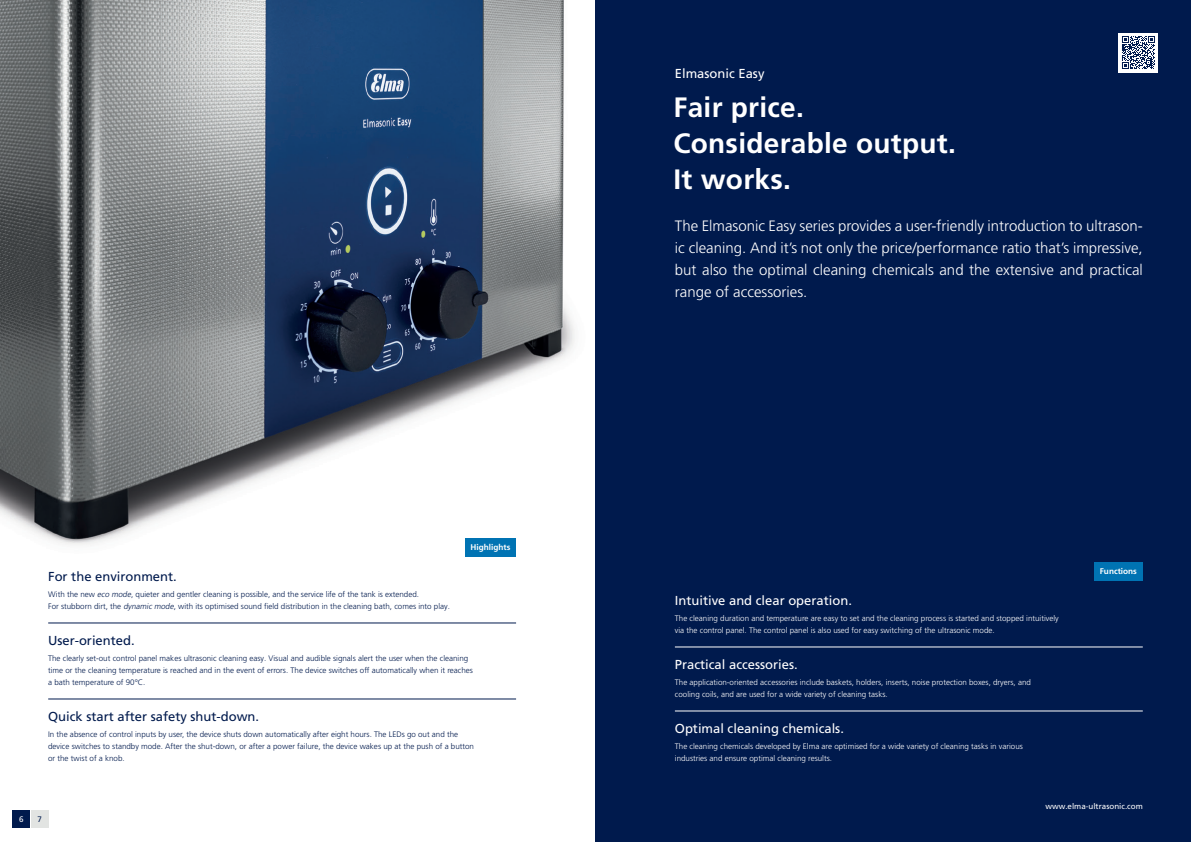
<style>
.page{position:relative;width:1191px;height:842px;background:#fff}
.page>*{position:absolute;margin:0;border:0;box-sizing:border-box;transform-origin:0 0}
.t1{font:700 28px/36px "Frutiger LT Pro";letter-spacing:.01em;color:#fff}
.t2{font:300 15px/22px "Frutiger LT Pro";color:#fff;text-align:justify}
.t3{font:13px "Frutiger LT Pro";color:#fff}
.t4{font:13px "Frutiger LT Pro";color:#001a4d}
.t5{font:700 8.2px "Frutiger LT Pro";color:#fff}
.t6{font:300 8px/12px "Frutiger LT Pro";color:#001a4d}
.t7{font:300 8px/12px "Frutiger LT Pro";color:#fff}
.t8{font:8px "Frutiger LT Pro";color:#fff}
.t9{font:8px "Frutiger LT Pro";color:#001a4d}
.s1{font-style:italic}
</style>
<div class="page">
<img style="left:0;top:0;width:575px;height:828px">
<div style="left:595px;top:0;width:596px;height:842px;background:#001a4d"></div>
<div style="left:13px;top:811px;width:17px;height:17px;background:#001a4d"></div>
<div style="left:31px;top:811px;width:17px;height:17px;background:#e2e4e2"></div>
<hr style="left:675px;top:647px;width:467px;height:1px;background:#fff">
<hr style="left:675px;top:711px;width:467px;height:1px;background:#fff">
<div style="left:1118px;top:33px;width:40px;height:39px;background:#fff"></div>
<div style="left:1094px;top:562px;width:48px;height:19px;background:#0073b3"></div>
<hr style="left:48px;top:623px;width:468px;height:1px;background:#001a4d">
<hr style="left:48px;top:699px;width:468px;height:1px;background:#001a4d">
<div style="left:465px;top:538px;width:51px;height:19px;background:#0073b3"></div>
<svg style="left:1122px;top:36px;width:33px;height:33px"></svg>
<p class="t5" style="left:470px;top:542px;width:41px">Highlights</p>
<h3 class="t4" style="left:48px;top:569px;width:130px">For the environment.</h3>
<p class="t6" style="left:48px;top:588px;width:403px">With the new <span class="s1">eco mode</span>, quieter and gentler cleaning is possible, and the service life of the tank is extended.<br>For stubborn dirt, the <span class="s1">dynamic mode</span>, with its optimised sound field distribution in the cleaning bath, comes into play.</p>
<h3 class="t4" style="left:48px;top:633px;width:88px">User-oriented.</h3>
<p class="t6" style="left:48px;top:652px;width:426px">The clearly set-out control panel makes ultrasonic cleaning easy. Visual and audible signals alert the user when the cleaning time or the cleaning temperature is reached and in the event of errors. The device switches off automatically when it reaches a bath temperature of 90°C.</p>
<h3 class="t4" style="left:48px;top:709px;width:212px">Quick start after safety shut-down.</h3>
<p class="t6" style="left:48px;top:728px;width:427px">In the absence of control inputs by user, the device shuts down automatically after eight hours. The LEDs go out and the device switches to standby mode. After the shut-down, or after a power failure, the device wakes up at the push of a button or the twist of a knob.</p>
<p class="t8" style="left:19px;top:814px;width:6px">6</p>
<p class="t9" style="left:37px;top:814px;width:6px">7</p>
<h3 class="t3" style="left:675px;top:66px;width:91px">Elmasonic Easy</h3>
<h1 class="t1" style="left:673px;top:90px;width:284px">Fair price.<br>Considerable output.<br>It works.</h1>
<p class="t2" style="left:675px;top:215px;width:469px">The Elmasonic Easy series provides a user-friendly introduction to ultrason&shy;ic cleaning. And it’s not only the price/performance ratio that’s impressive, but also the optimal cleaning chemicals and the extensive and practical range of accessories.</p>
<h3 class="t3" style="left:675px;top:593px;width:178px">Intuitive and clear operation.</h3>
<p class="t7" style="left:675px;top:612px;width:385px">The cleaning duration and temperature are easy to set and the cleaning process is started and stopped intuitively via the control panel. The control panel is also used for easy switching of the ultrasonic mode.</p>
<h3 class="t3" style="left:675px;top:657px;width:124px">Practical accessories.</h3>
<p class="t7" style="left:675px;top:676px;width:357px">The application-oriented accessories include baskets, holders, inserts, noise protection boxes, dryers, and cooling coils, and are used for a wide variety of cleaning tasks.</p>
<h3 class="t3" style="left:675px;top:721px;width:171px">Optimal cleaning chemicals.</h3>
<p class="t7" style="left:675px;top:740px;width:349px">The cleaning chemicals developed by Elma are optimised for a wide variety of cleaning tasks in various industries and ensure optimal cleaning results.</p>
<p class="t5" style="left:1099px;top:566px;width:39px">Functions</p>
<p class="t8" style="left:1045px;top:802px;width:99px">www.elma-ultrasonic.com</p>
</div>
